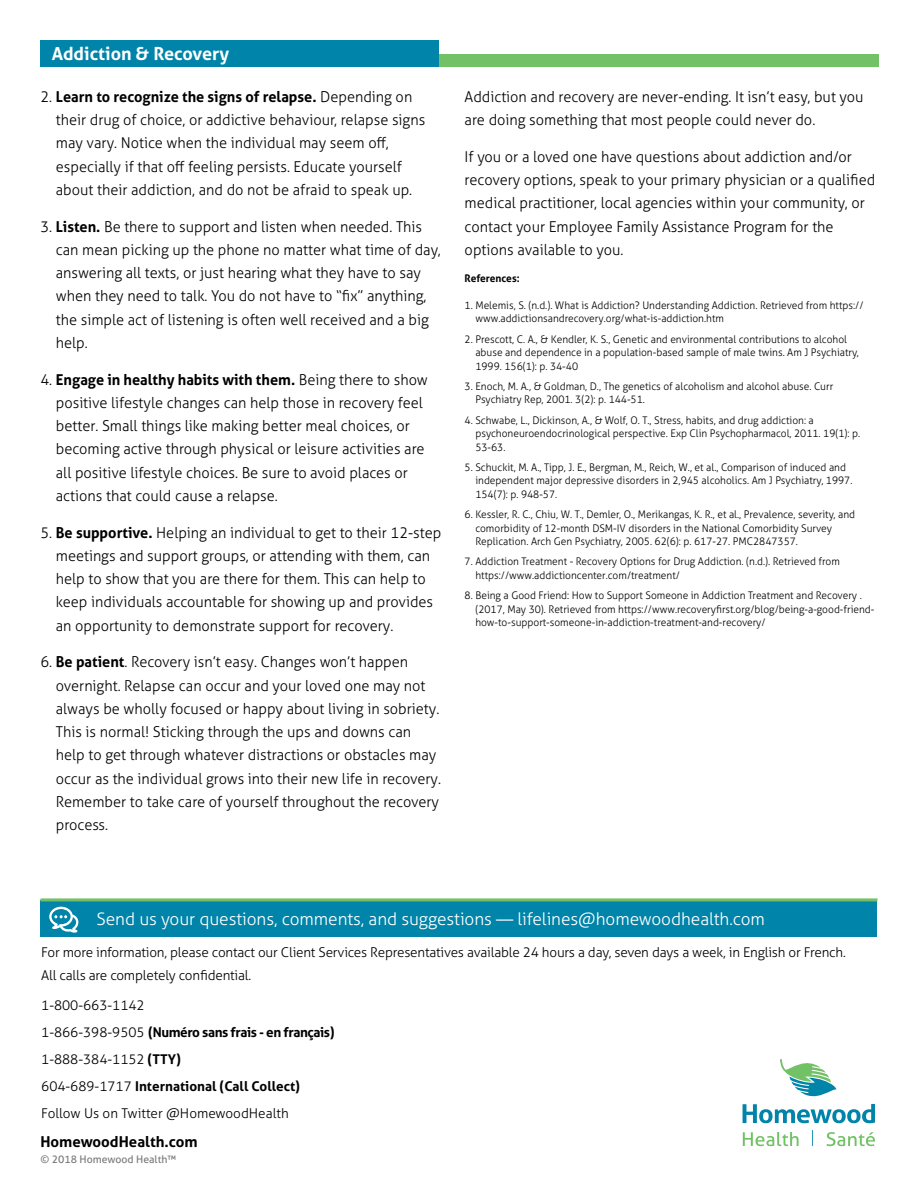
<style>
.page{position:relative;width:918px;height:1188px;background:#fff}
.page>*{position:absolute;margin:0;border:0;box-sizing:border-box;transform-origin:0 0}
.t1{font:700 18px "Aller";color:#fff}
.t2{font:300 17.25px "Aller";letter-spacing:-.005em;color:#fff}
.t3{font:300 15px/23.2px "Aller";color:#000}
.t4{font:700 15px "Aller";color:#000}
.t5{font:300 13.5px/27px "Aller";letter-spacing:-.015em;color:#000}
.t6{font:300 10.5px/13.5px "Aller";color:#000}
.t7{font:10.5px "Aller";color:#797a7d}
.t8{font:700 10.5px "Aller";color:#000}
.s1{font-weight:700}
</style>
<div class="page">
<svg style="left:743px;top:1059px;width:132px;height:64px"></svg>
<svg style="left:743px;top:1132px;width:56px;height:14px"></svg>
<svg style="left:827px;top:1132px;width:48px;height:14px"></svg>
<svg style="left:812px;top:1130px;width:1px;height:16px"></svg>
<div style="left:52px;top:54px;width:827px;height:13px;background:#73c167"></div>
<div style="left:40px;top:40px;width:399px;height:27px;background:#0084a9"></div>
<div style="left:40px;top:901px;width:838px;height:36px;background:#0084a9"></div>
<hr style="left:40px;top:898px;width:838px;height:3px;background:#73c167">
<svg style="left:49px;top:907px;width:30px;height:26px"></svg>
<p class="t1" style="left:52px;top:43px;width:179px">Addiction &amp; Recovery</p>
<p class="t3" style="left:56px;top:85px;width:371px;text-indent:-15px">2. <span class="s1">Learn to recognize the signs of relapse.</span> Depending on their drug of choice, or addictive behaviour, relapse signs may vary. Notice when the individual may seem off, especially if that off feeling persists. Educate yourself about their addiction, and do not be afraid to speak up.</p>
<p class="t3" style="left:56px;top:215px;width:386px;text-indent:-15px">3. <span class="s1">Listen.</span> Be there to support and listen when needed. This can mean picking up the phone no matter what time of day, answering all texts, or just hearing what they have to say when they need to talk. You do not have to “fix” anything, the simple act of listening is often well received and a big help.</p>
<p class="t3" style="left:56px;top:368px;width:374px;text-indent:-15px">4. <span class="s1">Engage in healthy habits with them.</span> Being there to show positive lifestyle changes can help those in recovery feel better. Small things like making better meal choices, or becoming active through physical or leisure activities are all positive lifestyle choices. Be sure to avoid places or actions that could cause a relapse.</p>
<p class="t3" style="left:56px;top:521px;width:387px;text-indent:-15px">5. <span class="s1">Be supportive.</span> Helping an individual to get to their 12-step meetings and support groups, or attending with them, can help to show that you are there for them. This can help to keep individuals accountable for showing up and provides an opportunity to demonstrate support for recovery.</p>
<p class="t3" style="left:56px;top:650px;width:387px;text-indent:-15px">6. <span class="s1">Be patient</span>. Recovery isn’t easy. Changes won’t happen overnight. Relapse can occur and your loved one may not always be wholly focused or happy about living in sobriety.<br>This is normal! Sticking through the ups and downs can help to get through whatever distractions or obstacles may occur as the individual grows into their new life in recovery.<br>Remember to take care of yourself throughout the recovery process.</p>
<p class="t3" style="left:465px;top:85px;width:400px">Addiction and recovery are never-ending. It isn’t easy, but you are doing something that most people could never do.</p>
<p class="t3" style="left:465px;top:145px;width:412px">If you or a loved one have questions about addiction and/or recovery options, speak to your primary physician or a qualified medical practitioner, local agencies within your community, or contact your Employee Family Assistance Program for the options available to you.</p>
<p class="t8" style="left:465px;top:272px;width:56px">References:</p>
<p class="t6" style="left:475px;top:298px;width:390px;text-indent:-11px">1. Melemis, S. (n.d.). What is Addiction? Understanding Addiction. Retrieved from https:// www.addictionsandrecovery.org/what-is-addiction.htm</p>
<p class="t6" style="left:475px;top:332px;width:385px;text-indent:-11px">2. Prescott, C. A., &amp; Kendler, K. S., Genetic and environmental contributions to alcohol abuse and dependence in a population-based sample of male twins. Am J Psychiatry,<br>1999. 156(1): p. 34-40</p>
<p class="t6" style="left:475px;top:379px;width:359px;text-indent:-11px">3. Enoch, M. A., &amp; Goldman, D., The genetics of alcoholism and alcohol abuse. Curr<br>Psychiatry Rep, 2001. 3(2): p. 144-51.</p>
<p class="t6" style="left:475px;top:413px;width:386px;text-indent:-11px">4. Schwabe, L., Dickinson, A., &amp; Wolf, O. T., Stress, habits, and drug addiction: a psychoneuroendocrinological perspective. Exp Clin Psychopharmacol, 2011. 19(1): p.<br>53-63.</p>
<p class="t6" style="left:475px;top:460px;width:379px;text-indent:-11px">5. Schuckit, M. A., Tipp, J. E., Bergman, M., Reich, W., et al., Comparison of induced and independent major depressive disorders in 2,945 alcoholics. Am J Psychiatry, 1997.<br>154(7): p. 948-57.</p>
<p class="t6" style="left:475px;top:508px;width:381px;text-indent:-11px">6. Kessler, R. C., Chiu, W. T., Demler, O., Merikangas, K. R., et al., Prevalence, severity, and comorbidity of 12-month DSM-IV disorders in the National Comorbidity Survey<br>Replication. Arch Gen Psychiatry, 2005. 62(6): p. 617-27. PMC2847357.</p>
<p class="t6" style="left:475px;top:555px;width:366px;text-indent:-11px">7. Addiction Treatment - Recovery Options for Drug Addiction. (n.d.). Retrieved from https://www.addictioncenter.com/treatment/</p>
<p class="t6" style="left:475px;top:589px;width:401px;text-indent:-11px">8. Being a Good Friend: How to Support Someone in Addiction Treatment and Recovery . (2017, May 30). Retrieved from https://www.recoveryfirst.org/blog/being-a-good-friend&shy;how-to-support-someone-in-addiction-treatment-and-recovery/</p>
<p class="t2" style="left:97px;top:909px;width:670px">Send us your questions, comments, and suggestions — lifelines@homewoodhealth.com</p>
<p class="t5" style="left:41px;top:941px;width:806px;line-height:22.5px">For more information, please contact our Client Services Representatives available 24 hours a day, seven days a week, in English or French.<br>All calls are completely confidential.</p>
<p class="t5" style="left:41px;top:991px;width:295px">1-800-663-1142<br>1-866-398-9505 <span class="s1">(Numéro sans frais - en français)<br></span>1-888-384-1152 <span class="s1">(TTY)<br></span>604-689-1717 <span class="s1">International (Call Collect)<br></span>Follow Us on Twitter @HomewoodHealth</p>
<p class="t4" style="left:40px;top:1132px;width:159px">HomewoodHealth.com</p>
<p class="t7" style="left:40px;top:1153px;width:137px">© 2018 Homewood Health™</p>
</div>
